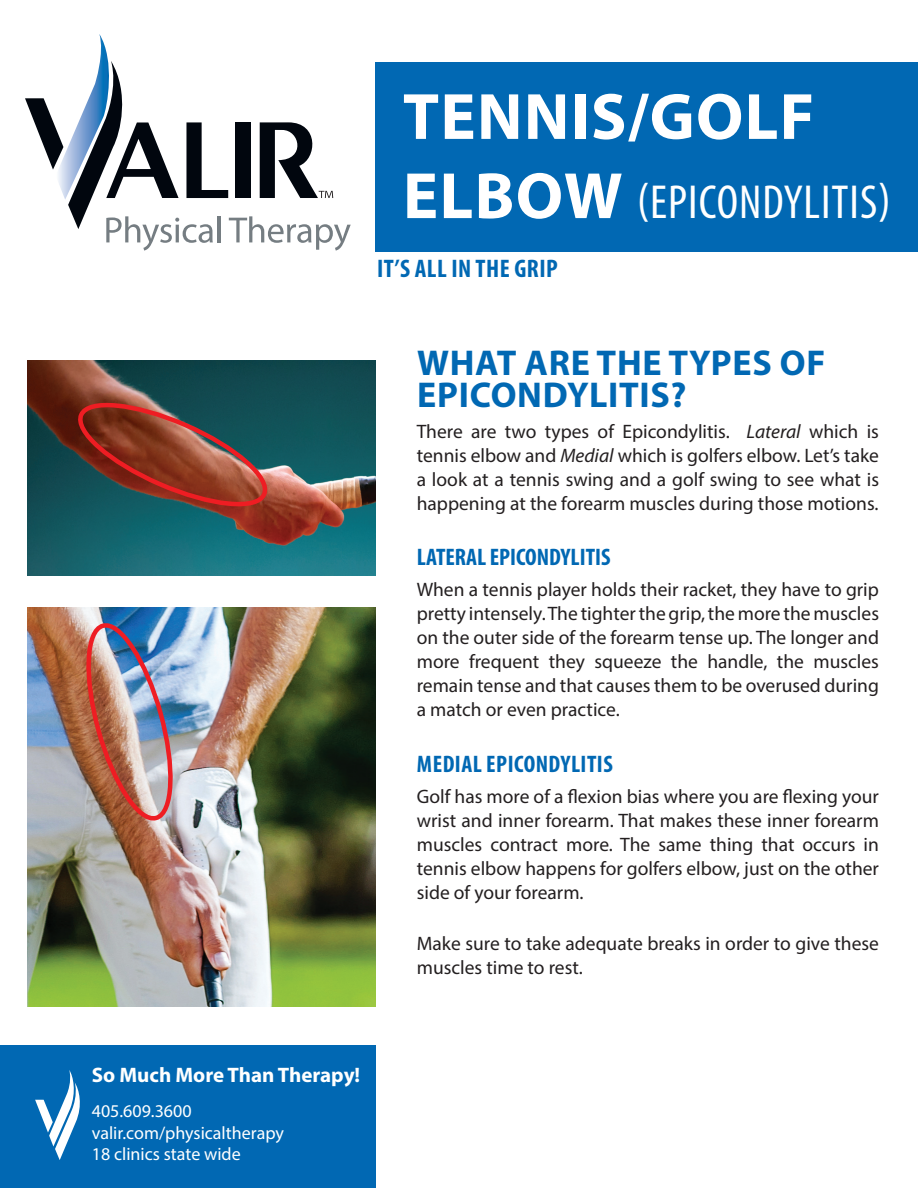
<style>
.page{position:relative;width:918px;height:1188px;background:#fff}
.page>*{position:absolute;margin:0;border:0;box-sizing:border-box;transform-origin:0 0}
.t1{font:700 66px "Myriad Pro";letter-spacing:.02em;color:#fff}
.t2{font:condensed 48px "Myriad Pro";letter-spacing:.02em;color:#fff}
.t3{font:700 36px/31.5px "Myriad Pro";letter-spacing:.02em;color:#0168b3}
.t4{font:700 condensed 25.5px "Myriad Pro";letter-spacing:.02em;color:#0168b3}
.t5{font:700 condensed 24px "Myriad Pro";letter-spacing:.01em;color:#0168b3}
.t6{font:700 21px "Myriad Pro";color:#fff}
.t7{font:19.5px/24px "Myriad Pro";color:#231f20;text-align:justify}
.t8{font:18px/21.6px "Myriad Pro";color:#fff}
.s1{font-weight:700;font-stretch:normal;font-size:66px}
.s2{font-style:italic}
</style>
<div class="page">
<div style="left:0;top:1045px;width:375px;height:143px;background:#0168b3"></div>
<svg style="left:35px;top:1070px;width:45px;height:90px"></svg>
<svg style="left:25px;top:34px;width:326px;height:217px"></svg>
<div style="left:375px;top:62px;width:543px;height:190px;background:#0168b3"></div>
<img style="left:27px;top:361px;width:348px;height:214px">
<img style="left:27px;top:608px;width:348px;height:399px">
<svg style="left:68px;top:397px;width:209px;height:114px;background:#67443b"></svg>
<img style="left:80px;top:621px;width:99px;height:202px">
<h1 class="t1" style="left:403px;top:74px;width:413px">TENNIS/GOLF</h1>
<h2 class="t2" style="left:403px;top:173px;width:489px"><span class="s1">ELBOW</span> (EPICONDYLITIS)</h2>
<h3 class="t4" style="left:377px;top:252px;width:182px">IT’S ALL IN THE GRIP</h3>
<h3 class="t3" style="left:417px;top:346px;width:410px">WHAT ARE THE TYPES OF<br>EPICONDYLITIS?</h3>
<p class="t7" style="left:417px;top:419px;width:464px">There are two types of Epicondylitis. <span class="s2">Lateral</span> which is tennis elbow and <span class="s2">Medial</span> which is golfers elbow. Let’s take a look at a tennis swing and a golf swing to see what is happening at the forearm muscles during those motions.</p>
<p class="t5" style="left:417px;top:542px;width:195px">LATERAL EPICONDYLITIS</p>
<p class="t7" style="left:417px;top:577px;width:464px">When a tennis player holds their racket, they have to grip pretty intensely. The tighter the grip, the more the muscles on the outer side of the forearm tense up. The longer and more frequent they squeeze the handle, the muscles remain tense and that causes them to be overused during a match or even practice.</p>
<p class="t5" style="left:417px;top:749px;width:197px">MEDIAL EPICONDYLITIS</p>
<p class="t7" style="left:417px;top:784px;width:464px">Golf has more of a flexion bias where you are flexing your wrist and inner forearm. That makes these inner forearm muscles contract more. The same thing that occurs in tennis elbow happens for golfers elbow, just on the other side of your forearm.</p>
<p class="t7" style="left:417px;top:931px;width:464px">Make sure to take adequate breaks in order to give these muscles time to rest.</p>
<p class="t6" style="left:92px;top:1061px;width:270px">So Much More Than Therapy!</p>
<p class="t8" style="left:92px;top:1100px;width:194px">405.609.3600 valir.com/physicaltherapy<br>18 clinics state wide</p>
</div>
